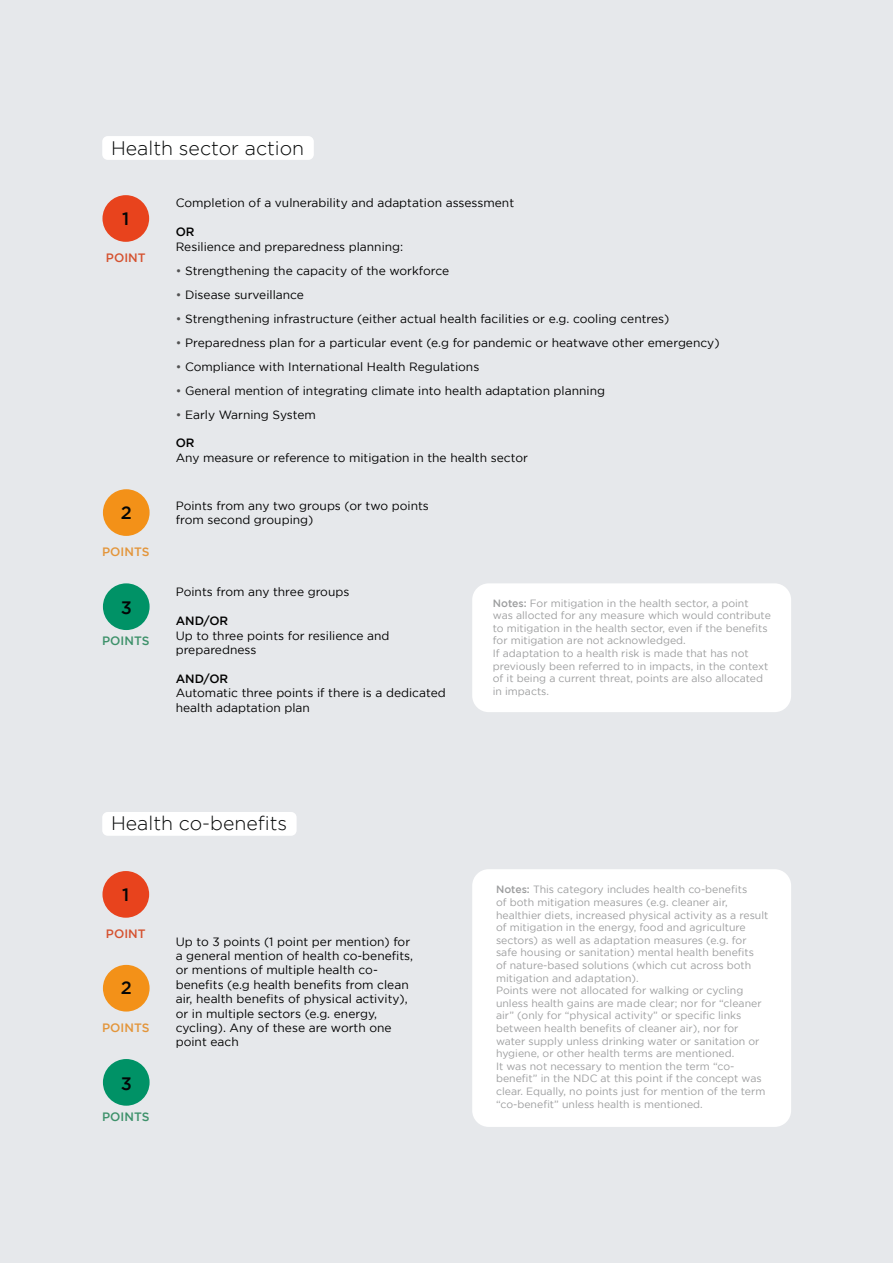
<style>
.page{position:relative;width:893px;height:1263px;background:#e6e8eb}
.page>*{position:absolute;margin:0;border:0;box-sizing:border-box;transform-origin:0 0}
.t1{font:300 19.5px "Gotham";color:#040606}
.t2{font:500 18px "Gotham";color:#040606}
.t3{font:500 12.15px "Gotham";color:#e3953a}
.t4{font:500 12.15px "Gotham";color:#3d916a}
.t5{font:500 12.15px "Gotham";color:#d55230}
.t6{font:12px/14.4px "Gotham";color:#000}
.t7{font:500 12px "Gotham";color:#000}
.t8{font:10.5px/12.6px "Gotham";color:#9d9e9f}
.s1{color:#535353}
.s2{font-weight:500}
</style>
<div class="page">
<div style="left:102px;top:136px;width:212px;height:24px;background:#fff;border-radius:5px"></div>
<div style="left:102px;top:812px;width:195px;height:24px;background:#fff;border-radius:5px"></div>
<div style="left:102px;top:195px;width:47px;height:47px;background:#e8431d;border-radius:50%"></div>
<div style="left:102px;top:871px;width:47px;height:47px;background:#e8431d;border-radius:50%"></div>
<div style="left:103px;top:489px;width:47px;height:47px;background:#f39118;border-radius:50%"></div>
<div style="left:103px;top:965px;width:47px;height:46px;background:#f39118;border-radius:50%"></div>
<div style="left:103px;top:583px;width:47px;height:47px;background:#009266;border-radius:50%"></div>
<div style="left:103px;top:1059px;width:47px;height:47px;background:#009266;border-radius:50%"></div>
<div style="left:472px;top:583px;width:319px;height:129px;background:#fff;border-radius:16px"></div>
<div style="left:472px;top:869px;width:319px;height:258px;background:#fff;border-radius:16px"></div>
<h1 class="t1" style="left:111px;top:137px;width:195px">Health sector action</h1>
<h2 class="t2" style="left:122px;top:208px;width:9px">1</h2>
<p class="t5" style="left:106px;top:251px;width:41px">POINT</p>
<h2 class="t2" style="left:121px;top:502px;width:13px">2</h2>
<p class="t3" style="left:102px;top:545px;width:49px">POINTS</p>
<h2 class="t2" style="left:121px;top:597px;width:13px">3</h2>
<p class="t4" style="left:102px;top:634px;width:49px">POINTS</p>
<p class="t6" style="left:176px;top:196px;width:340px">Completion of a vulnerability and adaptation assessment</p>
<p class="t7" style="left:176px;top:225px;width:20px">OR</p>
<p class="t6" style="left:176px;top:239px;width:229px">Resilience and preparedness planning:</p>
<p class="t6" style="left:176px;top:263px;width:275px"><span class="s1">•</span> Strengthening the capacity of the workforce</p>
<p class="t6" style="left:176px;top:287px;width:130px"><span class="s1">•</span> Disease surveillance</p>
<p class="t6" style="left:176px;top:311px;width:495px"><span class="s1">•</span> Strengthening infrastructure (either actual health facilities or e.g. cooling centres)</p>
<p class="t6" style="left:176px;top:335px;width:545px"><span class="s1">•</span> Preparedness plan for a particular event (e.g for pandemic or heatwave other emergency)</p>
<p class="t6" style="left:176px;top:359px;width:305px"><span class="s1">•</span> Compliance with International Health Regulations</p>
<p class="t6" style="left:176px;top:383px;width:431px"><span class="s1">•</span> General mention of integrating climate into health adaptation planning</p>
<p class="t6" style="left:176px;top:407px;width:142px"><span class="s1">•</span> Early Warning System</p>
<p class="t7" style="left:176px;top:436px;width:20px">OR</p>
<p class="t6" style="left:176px;top:450px;width:354px">Any measure or reference to mitigation in the health sector</p>
<p class="t6" style="left:176px;top:498px;width:255px">Points from any two groups (or two points from second grouping)</p>
<p class="t6" style="left:176px;top:585px;width:175px">Points from any three groups</p>
<p class="t7" style="left:176px;top:614px;width:54px">AND/OR</p>
<p class="t6" style="left:176px;top:628px;width:215px">Up to three points for resilience and preparedness</p>
<p class="t7" style="left:176px;top:672px;width:54px">AND/OR</p>
<p class="t6" style="left:176px;top:685px;width:272px">Automatic three points if there is a dedicated health adaptation plan</p>
<p class="t8" style="left:493px;top:596px;width:280px"><span class="s2">Notes:</span> For mitigation in the health sector, a point was allocted for any measure which would contribute to mitigation in the health sector, even if the benefits for mitigation are not acknowledged.<br>If adaptation to a health risk is made that has not previously been referred to in impacts, in the context of it being a current threat, points are also allocated in impacts.</p>
<h1 class="t1" style="left:111px;top:813px;width:178px">Health co-benefits</h1>
<h2 class="t2" style="left:122px;top:884px;width:9px">1</h2>
<p class="t5" style="left:106px;top:927px;width:41px">POINT</p>
<h2 class="t2" style="left:121px;top:978px;width:13px">2</h2>
<p class="t3" style="left:102px;top:1021px;width:49px">POINTS</p>
<h2 class="t2" style="left:121px;top:1073px;width:13px">3</h2>
<p class="t4" style="left:102px;top:1109px;width:49px">POINTS</p>
<p class="t6" style="left:176px;top:934px;width:239px">Up to 3 points (1 point per mention) for a general mention of health co-benefits, or mentions of multiple health co&shy;benefits (e.g health benefits from clean air, health benefits of physical activity), or in multiple sectors (e.g. energy, cycling). Any of these are worth one point each</p>
<p class="t8" style="left:496px;top:883px;width:274px"><span class="s2">Notes:</span> This category includes health co-benefits<br>of both mitigation measures (e.g. cleaner air, healthier diets, increased physical activity as a result of mitigation in the energy, food and agriculture sectors) as well as adaptation measures (e.g. for safe housing or sanitation) mental health benefits<br>of nature-based solutions (which cut across both mitigation and adaptation).<br>Points were not allocated for walking or cycling unless health gains are made clear; nor for “cleaner air” (only for “physical activity” or specific links between health benefits of cleaner air), nor for water supply unless drinking water or sanitation or hygiene, or other health terms are mentioned.<br>It was not necessary to mention the term “co&shy;benefit” in the NDC at this point if the concept was clear. Equally, no points just for mention of the term “co-benefit” unless health is mentioned.</p>
</div>
